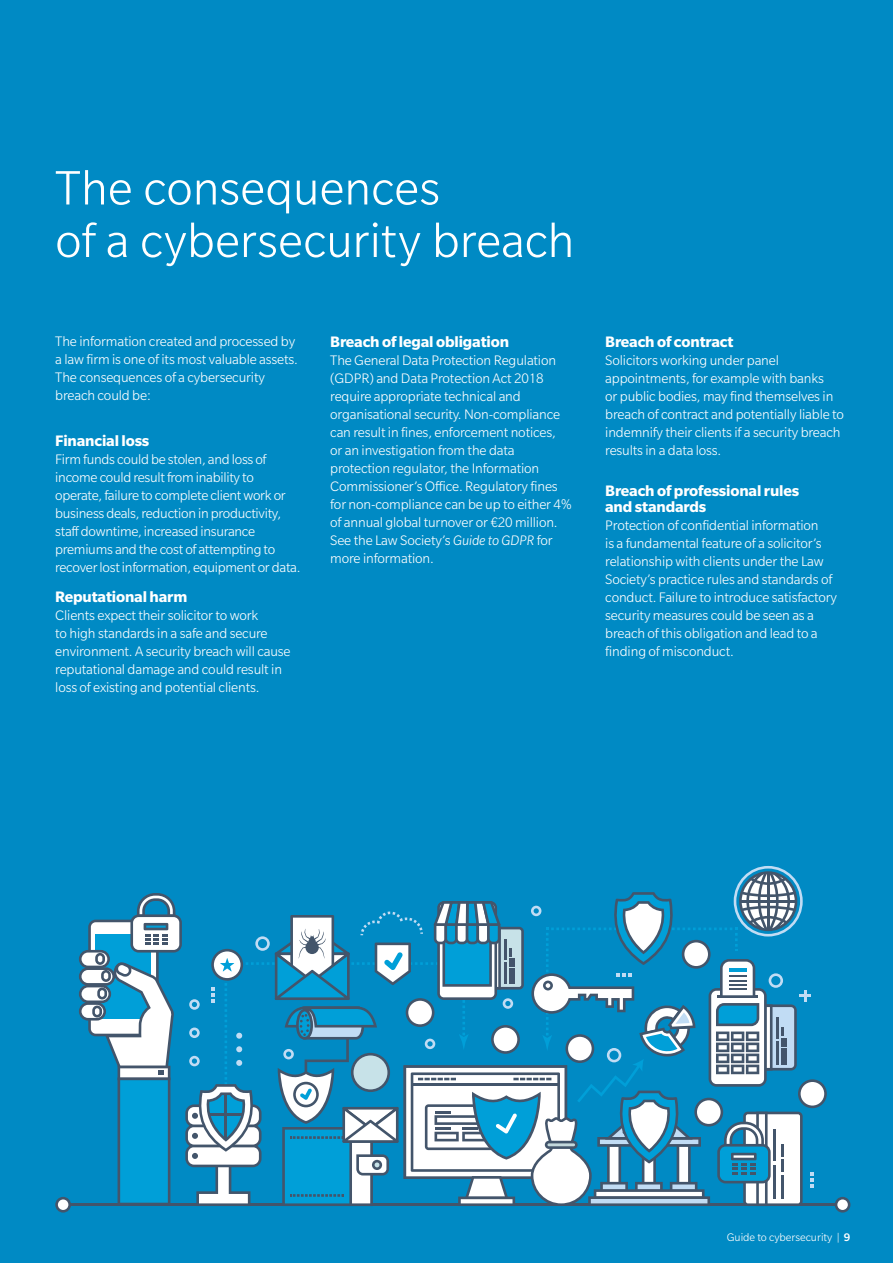
<style>
.page{position:relative;width:893px;height:1263px;background:#008ac4}
.page>*{position:absolute;margin:0;border:0;box-sizing:border-box;transform-origin:0 0}
.Page_ID{font:300 52.5px/52.5px "Slate Std";color:#fff}
.Subhead{font:700 16.5px/16.5px "Slate Std";letter-spacing:-.01em;color:#fff}
.body_sans_slate_no_i{font:700 16.5px "Slate Std";letter-spacing:-.01em;color:#fff}
.body_sans_slate_no_i-2{font:300 15px/18px "Slate Std";letter-spacing:-.01em;color:#fff}
.t1{font:300 12px "Slate Std";color:#fff}
.s1{font-style:italic}
.s2{font-weight:500}
</style>
<div class="page">
<hr style="left:63px;top:1203px;width:780px;height:3px;background:#43556b">
<svg style="left:55px;top:1197px;width:16px;height:15px"></svg>
<svg style="left:835px;top:1197px;width:15px;height:15px"></svg>
<svg style="left:79px;top:866px;width:748px;height:338px"></svg>
<p class="Page_ID" style="left:55px;top:161px;width:521px">The consequences<br>of a cybersecurity breach</p>
<p class="body_sans_slate_no_i-2" style="left:55px;top:332px;width:244px">The information created and processed by a law firm is one of its most valuable assets.<br>The consequences of a cybersecurity breach could be:</p>
<p class="Subhead" style="left:55px;top:432px;width:95px">Financial loss</p>
<p class="body_sans_slate_no_i-2" style="left:55px;top:450px;width:247px">Firm funds could be stolen, and loss of income could result from inability to operate, failure to complete client work or business deals, reduction in productivity, staff downtime, increased insurance premiums and the cost of attempting to recover lost information, equipment or data.</p>
<p class="body_sans_slate_no_i" style="left:55px;top:588px;width:134px">Reputational harm</p>
<p class="body_sans_slate_no_i-2" style="left:55px;top:606px;width:237px">Clients expect their solicitor to work<br>to high standards in a safe and secure environment. A security breach will cause reputational damage and could result in loss of existing and potential clients.</p>
<p class="Subhead" style="left:330px;top:333px;width:180px">Breach of legal obligation</p>
<p class="body_sans_slate_no_i-2" style="left:330px;top:351px;width:243px">The General Data Protection Regulation (GDPR) and Data Protection Act 2018 require appropriate technical and organisational security. Non-compliance can result in fines, enforcement notices,<br>or an investigation from the data protection regulator, the Information Commissioner’s Office. Regulatory fines for non-compliance can be up to either 4% of annual global turnover or €20 million.<br>See the Law Society’s <span class="s1">Guide to GDPR</span> for more information.</p>
<p class="Subhead" style="left:605px;top:333px;width:130px">Breach of contract</p>
<p class="body_sans_slate_no_i-2" style="left:605px;top:351px;width:240px">Solicitors working under panel appointments, for example with banks<br>or public bodies, may find themselves in breach of contract and potentially liable to indemnify their clients if a security breach results in a data loss.</p>
<p class="Subhead" style="left:605px;top:482px;width:196px">Breach of professional rules and standards</p>
<p class="body_sans_slate_no_i-2" style="left:605px;top:516px;width:233px">Protection of confidential information<br>is a fundamental feature of a solicitor’s relationship with clients under the Law Society’s practice rules and standards of conduct. Failure to introduce satisfactory security measures could be seen as a breach of this obligation and lead to a finding of misconduct.</p>
<p class="t1" style="left:727px;top:1231px;width:125px">Guide to cybersecurity | <span class="s2">9</span></p>
</div>
